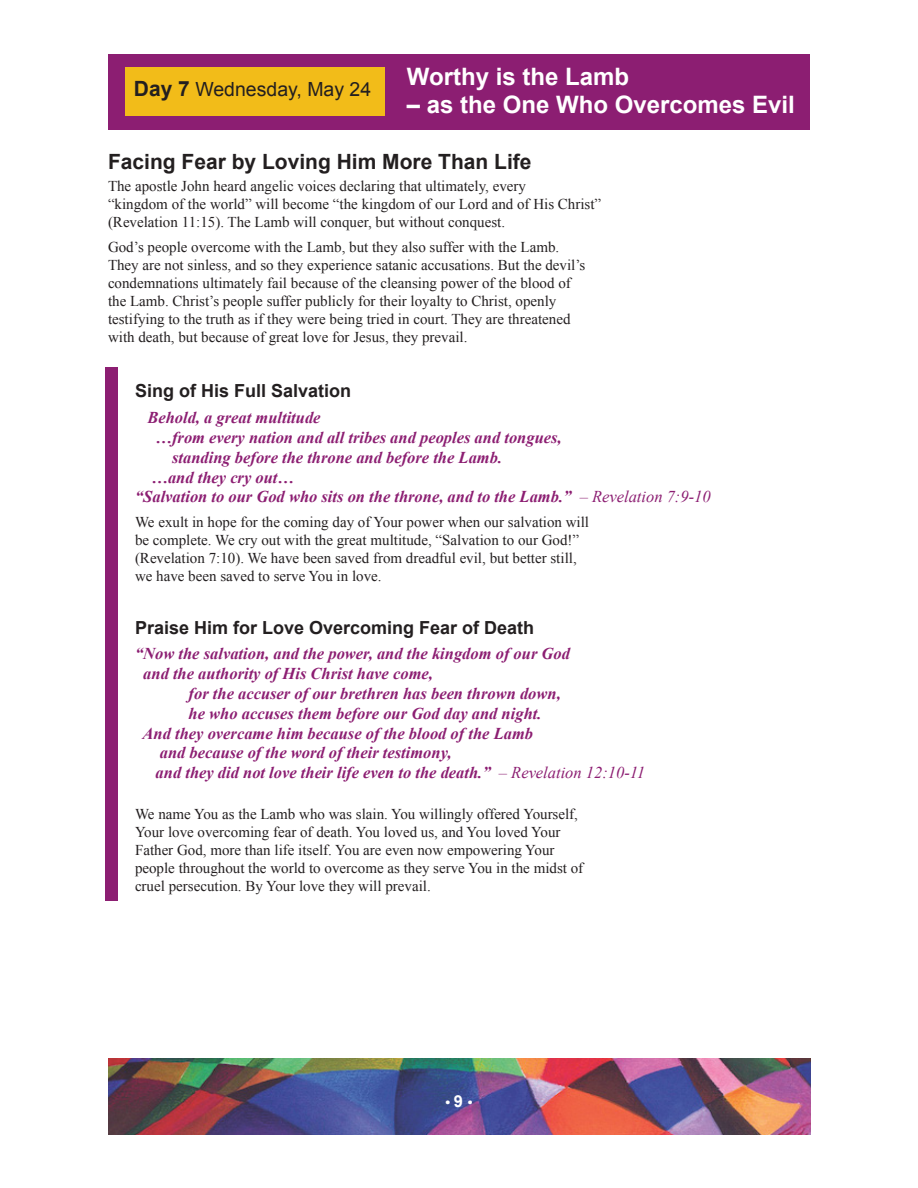
<style>
.page{position:relative;width:918px;height:1188px;background:#fff}
.page>*{position:absolute;margin:0;border:0;box-sizing:border-box;transform-origin:0 0}
.t1{font:700 24px "Arial";color:#fff}
.t2{font:700 21px "Arial";color:#231f20}
.t3{font:19.5px "Arial";color:#231f20}
.t4{font:700 18px "Arial";color:#231f20}
.t5{font:italic 700 16.5px "Times New Roman";color:#8c1e72}
.t6{font:15px/18px "Times New Roman";color:#231f20}
.t7{font:700 13.5px "Arial";color:#fff}
.s1{font-weight:700;font-size:21px}
.s2{font-weight:400}
.s3{font-size:16.5px}
</style>
<div class="page">
<img style="left:108px;top:1058px;width:702px;height:76px">
<div style="left:105px;top:368px;width:12px;height:533px;background:#8c1e72"></div>
<div style="left:108px;top:54px;width:702px;height:76px;background:#8c1e72"></div>
<div style="left:125px;top:68px;width:259px;height:48px;background:#f2bc19"></div>
<p class="t3" style="left:134px;top:76px;width:239px"><span class="s1">Day 7</span> Wednesday, May 24</p>
<p class="t1" style="left:407px;top:61px;width:224px">Worthy is the Lamb</p>
<p class="t1" style="left:407px;top:88px;width:390px">– as the One Who Overcomes Evil</p>
<p class="t2" style="left:108px;top:147px;width:425px">Facing Fear by Loving Him More Than Life</p>
<p class="t6" style="left:108px;top:177px;width:495px">The apostle John heard angelic voices declaring that ultimately, every<br>“kingdom of the world” will become “the kingdom of our Lord and of His Christ” (Revelation 11:15). The Lamb will conquer, but without conquest.</p>
<p class="t6" style="left:108px;top:237px;width:479px">God’s people overcome with the Lamb, but they also suffer with the Lamb.<br>They are not sinless, and so they experience satanic accusations. But the devil’s condemnations ultimately fail because of the cleansing power of the blood of the Lamb. Christ’s people suffer publicly for their loyalty to Christ, openly testifying to the truth as if they were being tried in court. They are threatened with death, but because of great love for Jesus, they prevail.</p>
<p class="t4" style="left:135px;top:378px;width:218px">Sing of His Full Salvation</p>
<p class="t5" style="left:147px;top:406px;width:175px">Behold, a great multitude</p>
<p class="t5" style="left:156px;top:426px;width:408px">…from every nation and all tribes and peoples and tongues,</p>
<p class="t5" style="left:172px;top:446px;width:332px">standing before the throne and before the Lamb.</p>
<p class="t5" style="left:152px;top:466px;width:144px">…and they cry out…</p>
<p class="t5" style="left:135px;top:485px;width:577px">“Salvation to our God who sits on the throne, and to the Lamb.” <span class="s2">– Revelation 7:9-10</span></p>
<p class="t6" style="left:135px;top:513px;width:456px">We exult in hope for the coming day of Your power when our salvation will be complete. We cry out with the great multitude, “Salvation to our God!” (Revelation 7:10). We have been saved from dreadful evil, but better still, we have been saved to serve You in love.</p>
<p class="t4" style="left:135px;top:616px;width:401px">Praise Him for Love Overcoming Fear of Death</p>
<p class="t5" style="left:135px;top:642px;width:437px">“Now the salvation, and the power, and the kingdom of our God</p>
<p class="t5" style="left:143px;top:662px;width:291px">and the authority of His Christ have come,</p>
<p class="t5" style="left:189px;top:682px;width:374px">for the accuser of our brethren has been thrown down,</p>
<p class="t5" style="left:189px;top:702px;width:354px">he who accuses them before our God day and night.</p>
<p class="t5" style="left:143px;top:722px;width:392px">And they overcame him because of the blood of the Lamb</p>
<p class="t5" style="left:160px;top:741px;width:293px">and because of the word of their testimony,</p>
<p class="t5" style="left:156px;top:761px;width:491px">and they did not love their life even to the death.” <span class="s2">– Revelation 12:10-11</span></p>
<p class="t6" style="left:135px;top:804px;width:450px">We name You as the Lamb who was slain. You willingly offered Yourself, Your love overcoming fear of death. You loved us, and You loved Your Father God, more than life itself. You are even now empowering Your people throughout the world to overcome as they serve You in the midst of cruel persecution. By Your love they will prevail.</p>
<p class="t7" style="left:446px;top:1094px;width:28px">• <span class="s3">9</span> •</p>
</div>
